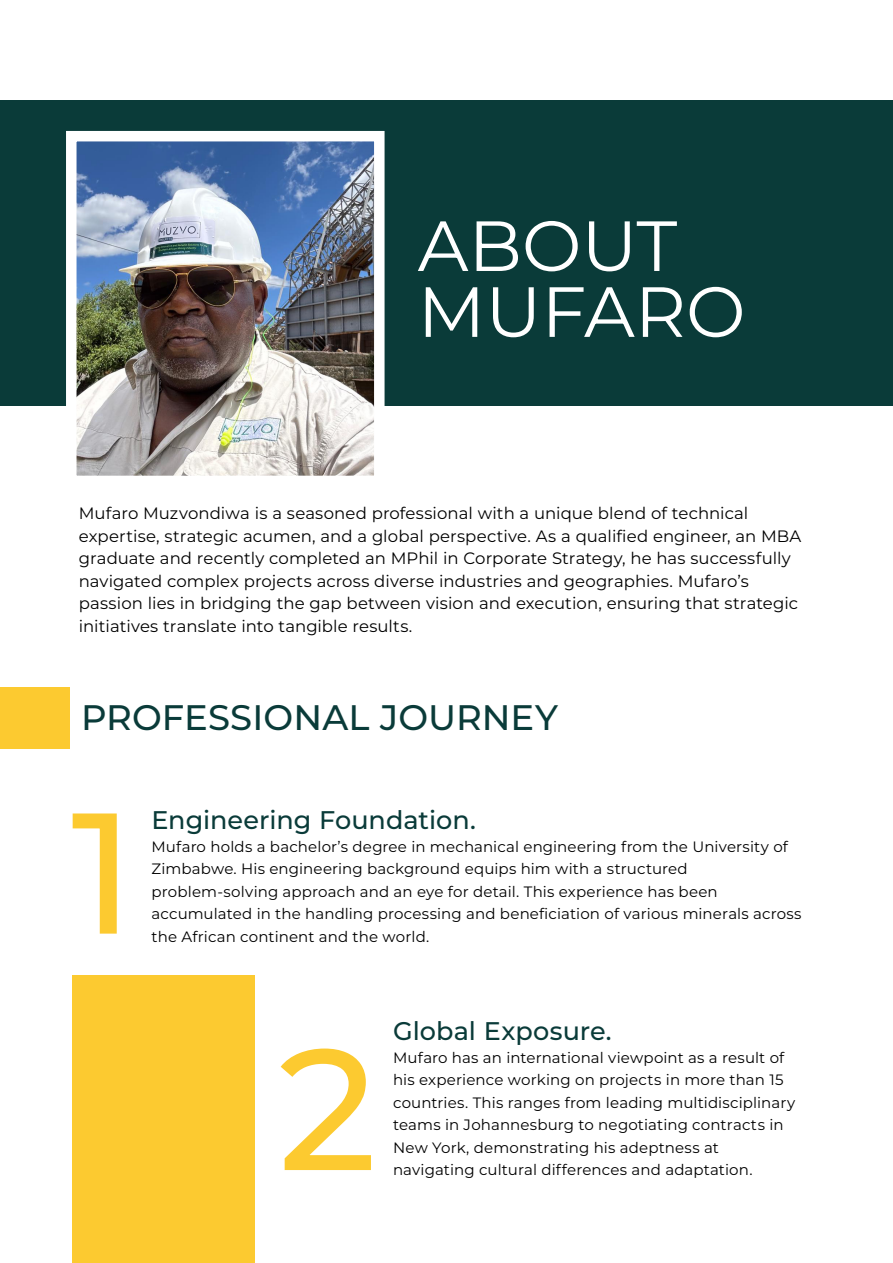
<style>
.page{position:relative;width:893px;height:1263px;background:#fff}
.page>*{position:absolute;margin:0;border:0;box-sizing:border-box;transform-origin:0 0}
.t1{font:500 171.6px "Montserrat";color:#fcca30}
.t2{font:70.8px/65.8px "Montserrat";color:#fff}
.t3{font:500 35.4px "Montserrat";letter-spacing:.005em;color:#0a3b39}
.t4{font:500 25.5px "Montserrat";color:#0a3b39}
.t5{font:16.5px/22.5px "Montserrat";letter-spacing:.005em;color:#000}
.t6{font:15px/22.5px "Montserrat";letter-spacing:.01em;color:#000}
</style>
<div class="page">
<hr style="left:892px;top:406px;width:1px;height:389px;background:#f1f2f2">
<div style="left:0;top:100px;width:893px;height:306px;background:#0a3b39"></div>
<img style="left:77px;top:142px;width:297px;height:333px">
<div style="left:0;top:688px;width:70px;height:61px;background:#fcca30"></div>
<div style="left:73px;top:976px;width:182px;height:287px;background:#fcca30"></div>
<div style="left:66px;top:131px;width:319px;height:355px;border:10px solid #fff"></div>
<h2 class="t2" style="left:418px;top:218px;width:329px">ABOUT<br>MUFARO</h2>
<p class="t5" style="left:79px;top:503px;width:724px">Mufaro Muzvondiwa is a seasoned professional with a unique blend of technical expertise, strategic acumen, and a global perspective. As a qualified engineer, an MBA graduate and recently completed an MPhil in Corporate Strategy, he has successfully navigated complex projects across diverse industries and geographies. Mufaro’s passion lies in bridging the gap between vision and execution, ensuring that strategic initiatives translate into tangible results.</p>
<h3 class="t3" style="left:81px;top:694px;width:479px">PROFESSIONAL JOURNEY</h3>
<h1 class="t1" style="left:71px;top:756px;width:65px">1</h1>
<h3 class="t4" style="left:152px;top:803px;width:326px">Engineering Foundation.</h3>
<p class="t6" style="left:152px;top:836px;width:651px">Mufaro holds a bachelor’s degree in mechanical engineering from the University of Zimbabwe. His engineering background equips him with a structured problem-solving approach and an eye for detail. This experience has been accumulated in the handling processing and beneficiation of various minerals across the African continent and the world.</p>
<h1 class="t1" style="left:278px;top:993px;width:100px">2</h1>
<h3 class="t4" style="left:393px;top:1014px;width:220px">Global Exposure.</h3>
<p class="t6" style="left:393px;top:1047px;width:404px">Mufaro has an international viewpoint as a result of his experience working on projects in more than 15 countries. This ranges from leading multidisciplinary teams in Johannesburg to negotiating contracts in New York, demonstrating his adeptness at</p>
<p class="t6" style="left:393px;top:1160px;width:361px">navigating cultural differences and adaptation.</p>
</div>
